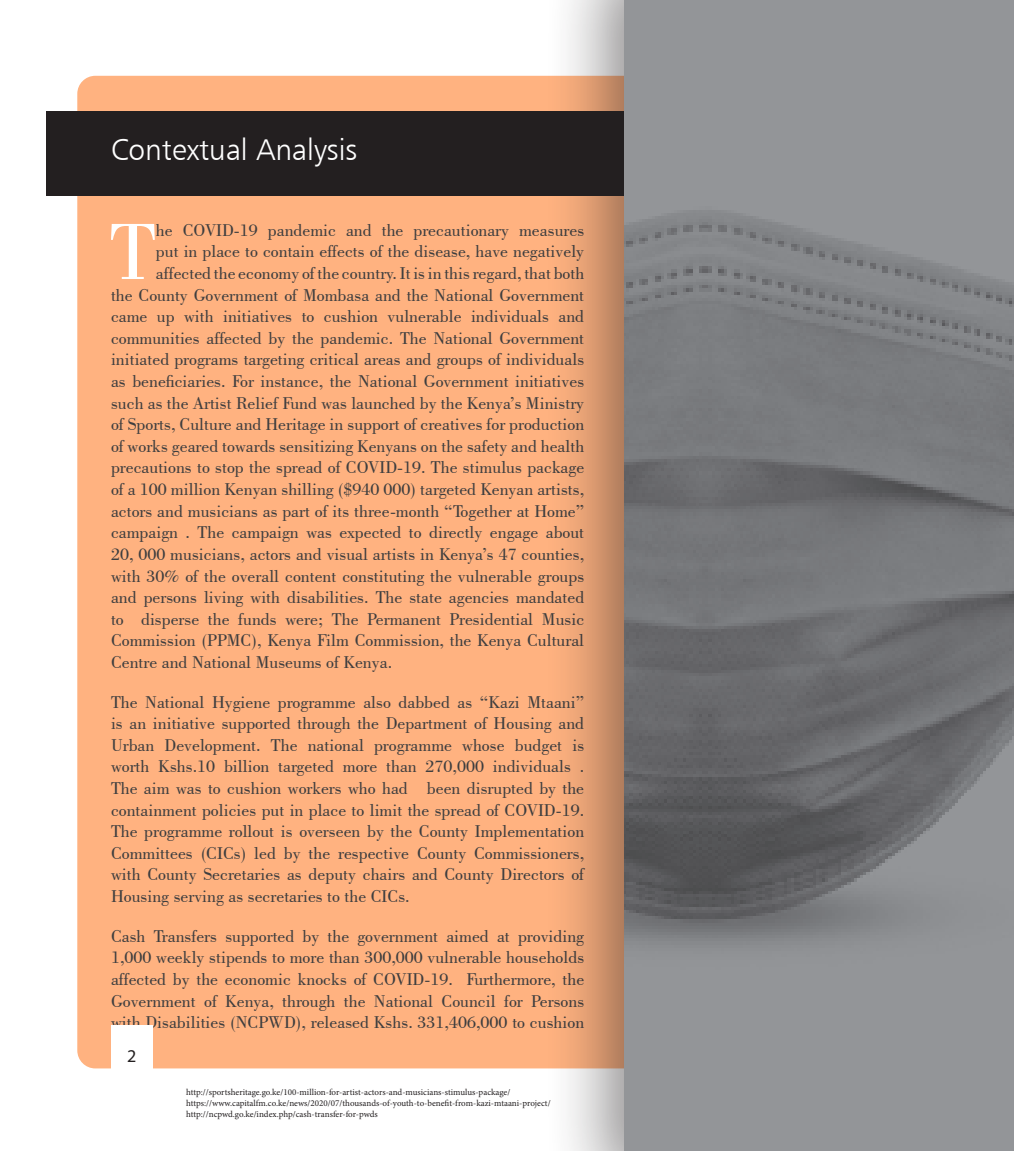
<style>
.page{position:relative;width:1014px;height:1151px;background:#fff}
.page>*{position:absolute;margin:0;border:0;box-sizing:border-box;transform-origin:0 0}
.t1{font:83.7px "Bodoni BT";color:#fff}
.t2{font:30px "Humanist 777 BT Light B";color:#fff}
.t3{font:18px/21.6px "Bodoni BT";color:#3e3e3f;text-align:justify}
.t4{font:18px "Myriad Pro";color:#231f20}
.t5{font:9px "Minion Pro";letter-spacing:-.005em;color:#231f20}
</style>
<div class="page">
<div style="left:77px;top:76px;width:766px;height:992px;background:#ffb280;border-radius:18px"></div>
<div style="left:46px;top:111px;width:857px;height:85px;background:#231f20"></div>
<div style="left:543px;top:0;width:471px;height:1150px;background:#231f20;opacity:.5"></div>
<img style="left:625px;top:0;width:389px;height:1150px">
<div style="left:111px;top:1025px;width:41px;height:125px;background:#fff"></div>
<p class="t2" style="left:111px;top:131px;width:248px">Contextual Analysis</p>
<p class="t1" style="left:110px;top:200px;width:47px">T</p>
<p class="t3" style="left:156px;top:219px;width:430px">he COVID-19 pandemic and the precautionary measures</p>
<p class="t3" style="left:156px;top:240px;width:430px">put in place to contain effects of the disease, have negatively</p>
<p class="t3" style="left:156px;top:262px;width:430px">affected the economy of the country. It is in this regard, that both</p>
<p class="t3" style="left:111px;top:283px;width:475px">the County Government of Mombasa and the National Government</p>
<p class="t3" style="left:111px;top:305px;width:475px">came up with initiatives to cushion vulnerable individuals and</p>
<p class="t3" style="left:111px;top:327px;width:475px">communities affected by the pandemic. The National Government</p>
<p class="t3" style="left:111px;top:348px;width:475px">initiated programs targeting critical areas and groups of individuals</p>
<p class="t3" style="left:111px;top:370px;width:475px">as beneficiaries. For instance, the National Government initiatives</p>
<p class="t3" style="left:111px;top:391px;width:475px">such as the Artist Relief Fund was launched by the Kenya’s Ministry</p>
<p class="t3" style="left:111px;top:413px;width:475px">of Sports, Culture and Heritage in support of creatives for production</p>
<p class="t3" style="left:111px;top:435px;width:475px">of works geared towards sensitizing Kenyans on the safety and health</p>
<p class="t3" style="left:111px;top:456px;width:475px">precautions to stop the spread of COVID-19. The stimulus package</p>
<p class="t3" style="left:111px;top:478px;width:475px">of a 100 million Kenyan shilling ($940 000) targeted Kenyan artists,</p>
<p class="t3" style="left:111px;top:499px;width:475px">actors and musicians as part of its three-month “Together at Home”</p>
<p class="t3" style="left:111px;top:521px;width:475px">campaign . The campaign was expected to directly engage about</p>
<p class="t3" style="left:111px;top:543px;width:475px">20, 000 musicians, actors and visual artists in Kenya’s 47 counties,</p>
<p class="t3" style="left:111px;top:564px;width:475px">with 30% of the overall content constituting the vulnerable groups</p>
<p class="t3" style="left:111px;top:586px;width:475px">and persons living with disabilities. The state agencies mandated</p>
<p class="t3" style="left:111px;top:607px;width:475px">to disperse the funds were; The Permanent Presidential Music</p>
<p class="t3" style="left:111px;top:629px;width:475px">Commission (PPMC), Kenya Film Commission, the Kenya Cultural</p>
<p class="t3" style="left:111px;top:651px;width:283px">Centre and National Museums of Kenya.</p>
<p class="t3" style="left:111px;top:690px;width:475px">The National Hygiene programme also dabbed as “Kazi Mtaani” is an initiative supported through the Department of Housing and Urban Development. The national programme whose budget is worth Kshs.10 billion targeted more than 270,000 individuals .<br>The aim was to cushion workers who had been disrupted by the containment policies put in place to limit the spread of COVID-19.<br>The programme rollout is overseen by the County Implementation Committees (CICs) led by the respective County Commissioners, with County Secretaries as deputy chairs and County Directors of Housing serving as secretaries to the CICs.</p>
<p class="t3" style="left:111px;top:924px;width:475px">Cash Transfers supported by the government aimed at providing 1,000 weekly stipends to more than 300,000 vulnerable households affected by the economic knocks of COVID-19. Furthermore, the Government of Kenya, through the National Council for Persons with Disabilities (NCPWD), released Kshs. 331,406,000 to cushion</p>
<p class="t4" style="left:127px;top:1044px;width:11px">2</p>
<p class="t5" style="left:186px;top:1086px;width:326px">http://sportsheritage.go.ke/100-million-for-artist-actors-and-musicians-stimulus-package/</p>
<p class="t5" style="left:186px;top:1096px;width:366px">https://www.capitalfm.co.ke/news/2020/07/thousands-of-youth-to-benefit-from-kazi-mtaani-project/</p>
<p class="t5" style="left:186px;top:1107px;width:193px">http://ncpwd.go.ke/index.php/cash-transfer-for-pwds</p>
</div>
